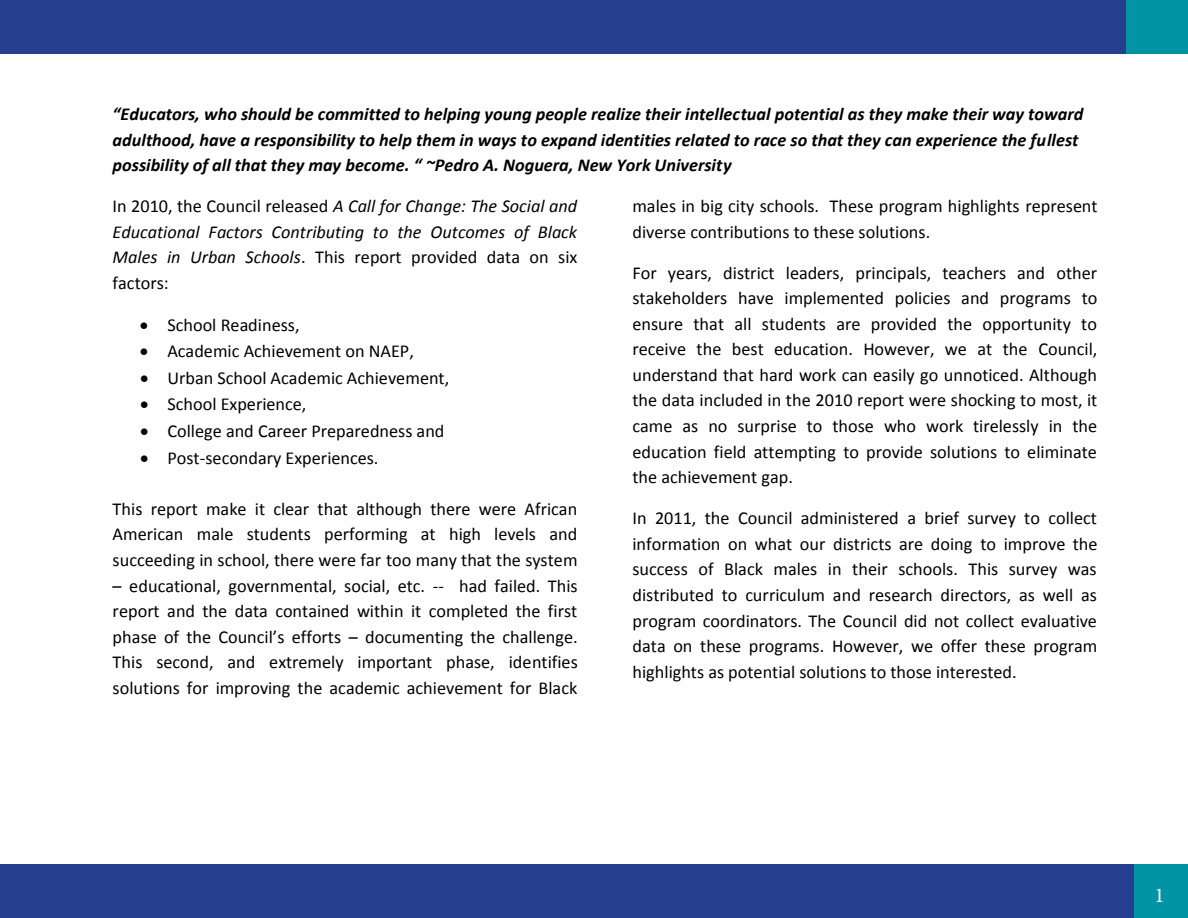
<style>
.page{position:relative;width:1188px;height:918px;background:#fff}
.page>*{position:absolute;margin:0;border:0;box-sizing:border-box;transform-origin:0 0}
.t1{font:21px "Minion Pro";color:#fff}
.t2{font:18.3px/25.7px "Calibri";color:#000;text-align:justify}
.t3{font:italic 700 18.3px/25.7px "Calibri";color:#000}
.t4{font:italic 18.3px/25.7px "Calibri";color:#000;text-align:justify}
.s1{font-style:normal}
</style>
<div class="page">
<div style="left:0;top:0;width:1188px;height:54px;background:#253f8e"></div>
<div style="left:0;top:864px;width:1188px;height:54px;background:#253f8e"></div>
<div style="left:1127px;top:0;width:61px;height:54px;background:#0094a5"></div>
<div style="left:1134px;top:864px;width:54px;height:54px;background:#0094a5"></div>
<p class="t3" style="left:113px;top:101px;width:972px">“Educators, who should be committed to helping young people realize their intellectual potential as they make their way toward adulthood, have a responsibility to help them in ways to expand identities related to race so that they can experience the fullest possibility of all that they may become. “ ~Pedro A. Noguera, New York University</p>
<p class="t4" style="left:113px;top:192px;width:466px"><span class="s1">In 2010, the Council released</span> A Call for Change: The Social and Educational Factors Contributing to the Outcomes of Black Males in Urban Schools<span class="s1">. This report provided data on six factors:</span></p>
<p class="t2" style="left:140px;top:312px;width:161px">• School Readiness,</p>
<p class="t2" style="left:140px;top:338px;width:276px">• Academic Achievement on NAEP,</p>
<p class="t2" style="left:140px;top:365px;width:311px">• Urban School Academic Achievement,</p>
<p class="t2" style="left:140px;top:391px;width:168px">• School Experience,</p>
<p class="t2" style="left:140px;top:418px;width:306px">• College and Career Preparedness and</p>
<p class="t2" style="left:140px;top:445px;width:240px">• Post-secondary Experiences.</p>
<p class="t2" style="left:113px;top:496px;width:466px">This report make it clear that although there were African American male students performing at high levels and succeeding in school, there were far too many that the system</p>
<p class="t2" style="left:113px;top:573px;width:467px">– educational, governmental, social, etc. -- had failed. This report and the data contained within it completed the first phase of the Council’s efforts – documenting the challenge.<br>This second, and extremely important phase, identifies solutions for improving the academic achievement for Black</p>
<p class="t2" style="left:632px;top:193px;width:467px">males in big city schools. These program highlights represent diverse contributions to these solutions.</p>
<p class="t2" style="left:632px;top:260px;width:467px">For years, district leaders, principals, teachers and other stakeholders have implemented policies and programs to ensure that all students are provided the opportunity to receive the best education. However, we at the Council, understand that hard work can easily go unnoticed. Although the data included in the 2010 report were shocking to most, it came as no surprise to those who work tirelessly in the education field attempting to provide solutions to eliminate the achievement gap.</p>
<p class="t2" style="left:632px;top:505px;width:467px">In 2011, the Council administered a brief survey to collect information on what our districts are doing to improve the success of Black males in their schools. This survey was distributed to curriculum and research directors, as well as program coordinators. The Council did not collect evaluative data on these programs. However, we offer these program highlights as potential solutions to those interested.</p>
<p class="t1" style="left:1154px;top:882px;width:12px">1</p>
</div>
